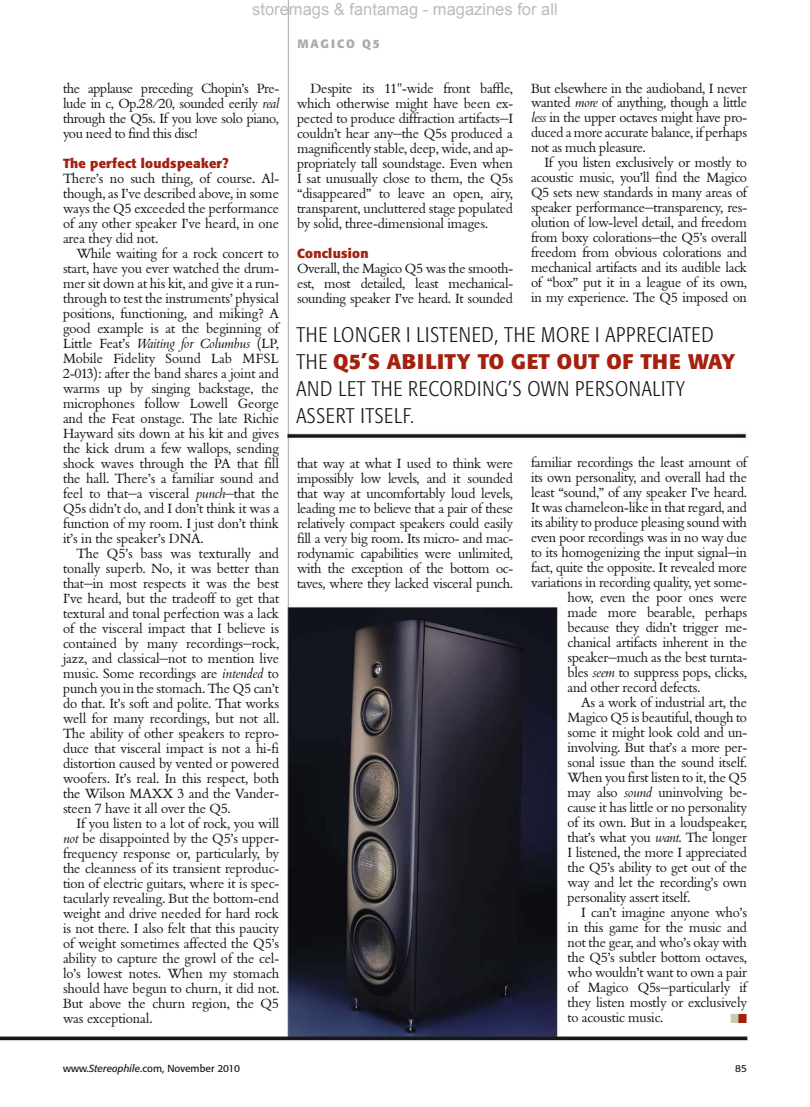
<style>
.page{position:relative;width:810px;height:1107px;background:#fff}
.page>*{position:absolute;margin:0;border:0;box-sizing:border-box;transform-origin:0 0}
.t1{font:300 condensed 21px/27px "Formata";letter-spacing:.035em;color:#181818}
.t2{font:16.5px "Arial";color:rgb(171 171 171/.8)}
.t3{font:13.05px/15px "Bembo BQ";letter-spacing:-.015em;color:#181818;text-align:justify}
.t4{font:700 13.05px "Formata";letter-spacing:.02em;color:#a42110}
.t5{font:700 12px "Formata";letter-spacing:.15em;color:#aaadb2}
.t6{font:10.2px "Formata";color:#181818}
.s1{font-style:italic}
.s2{font-weight:700;font-stretch:normal;color:#a42110}
</style>
<div class="page">
<img style="left:0;top:0;width:748px;height:1041px">
<svg style="left:731px;top:1014px;width:16px;height:9px"></svg>
<p class="t2" style="left:252px;top:-2px;width:307px">storemags &amp; fantamag - magazines for all</p>
<p class="t3" style="left:63px;top:82px;width:218px">the applause preceding Chopin’s Pre&shy;lude in c, Op.28/20, sounded eerily <span class="s1">real </span>through the Q5s. If you love solo piano, you need to find this disc!</p>
<p class="t4" style="left:63px;top:158px;width:167px">The perfect loudspeaker?</p>
<p class="t3" style="left:63px;top:172px;width:217px">There’s no such thing, of course. Al&shy;though, as I’ve described above, in some ways the Q5 exceeded the performance of any other speaker I’ve heard, in one area they did not.</p>
<p class="t3" style="left:63px;top:247px;width:218px;text-indent:14px">While waiting for a rock concert to start, have you ever watched the drum&shy;mer sit down at his kit, and give it a run&shy;through to test the instruments’ physical positions, functioning, and miking? A good example is at the beginning of Little Feat’s <span class="s1">Waiting for Columbus</span> (LP, Mobile Fidelity Sound Lab MFSL 2-013): after the band shares a joint and warms up by singing backstage, the microphones follow Lowell George and the Feat onstage. The late Richie Hayward sits down at his kit and gives the kick drum a few wallops, sending shock waves through the PA that fill the hall. There’s a familiar sound and feel to that—a visceral <span class="s1">punch</span>—that the Q5s didn’t do, and I don’t think it was a function of my room. I just don’t think it’s in the speaker’s DNA.</p>
<p class="t3" style="left:63px;top:547px;width:218px;text-indent:14px">The Q5’s bass was texturally and tonally superb. No, it was better than that—in most respects it was the best I’ve heard, but the tradeoff to get that textural and tonal perfection was a lack of the visceral impact that I believe is contained by many recordings—rock, jazz, and classical—not to mention live music. Some recordings are <span class="s1">intended</span> to punch you in the stomach. The Q5 can’t do that. It’s soft and polite. That works well for many recordings, but not all.<br>The ability of other speakers to repro&shy;duce that visceral impact is not a hi-fi distortion caused by vented or powered woofers. It’s real. In this respect, both the Wilson MAXX 3 and the Vander&shy;steen 7 have it all over the Q5.</p>
<p class="t3" style="left:63px;top:817px;width:218px;text-indent:14px">If you listen to a lot of rock, you will <span class="s1">not</span> be disappointed by the Q5’s upper&shy;frequency response or, particularly, by the cleanness of its transient reproduc&shy;tion of electric guitars, where it is spec&shy;tacularly revealing. But the bottom-end weight and drive needed for hard rock is not there. I also felt that this paucity of weight sometimes affected the Q5’s ability to capture the growl of the cel&shy;lo’s lowest notes. When my stomach should have begun to churn, it did not.<br>But above the churn region, the Q5 was exceptional.</p>
<p class="t5" style="left:298px;top:38px;width:84px">MAGICO Q5</p>
<p class="t3" style="left:297px;top:82px;width:218px;text-indent:13px">Despite its 11"-wide front baffle, which otherwise might have been ex&shy;pected to produce diffraction artifacts—I couldn’t hear any—the Q5s produced a magnificently stable, deep, wide, and ap&shy;propriately tall soundstage. Even when I sat unusually close to them, the Q5s “disappeared” to leave an open, airy, transparent, uncluttered stage populated by solid, three-dimensional images.</p>
<p class="t4" style="left:297px;top:247px;width:73px">Conclusion</p>
<p class="t3" style="left:297px;top:262px;width:218px">Overall, the Magico Q5 was the smooth&shy;est, most detailed, least mechanical&shy;sounding speaker I’ve heard. It sounded</p>
<p class="t3" style="left:531px;top:82px;width:218px">But elsewhere in the audioband, I never wanted <span class="s1">more</span> of anything, though a little <span class="s1">less</span> in the upper octaves might have pro&shy;duced a more accurate balance, if perhaps not as much pleasure.</p>
<p class="t3" style="left:531px;top:157px;width:218px;text-indent:14px">If you listen exclusively or mostly to acoustic music, you’ll find the Magico Q5 sets new standards in many areas of speaker performance—transparency, res&shy;olution of low-level detail, and freedom from boxy colorations—the Q5’s overall freedom from obvious colorations and mechanical artifacts and its audible lack of “box” put it in a league of its own, in my experience. The Q5 imposed on</p>
<h1 class="t1" style="left:296px;top:323px;width:440px">THE LONGER I LISTENED, THE MORE I APPRECIATED THE <span class="s2">Q5’S ABILITY TO GET OUT OF THE WAY </span>AND LET THE RECORDING’S OWN PERSONALITY ASSERT ITSELF.</h1>
<p class="t3" style="left:297px;top:457px;width:218px">that way at what I used to think were impossibly low levels, and it sounded that way at uncomfortably loud levels, leading me to believe that a pair of these relatively compact speakers could easily fill a very big room. Its micro- and mac&shy;rodynamic capabilities were unlimited, with the exception of the bottom oc&shy;taves, where they lacked visceral punch.</p>
<p class="t3" style="left:531px;top:456px;width:218px">familiar recordings the least amount of</p>
<p class="t3" style="left:531px;top:471px;width:217px">its own personality, and overall had the</p>
<p class="t3" style="left:531px;top:486px;width:217px">least “sound,” of any speaker I’ve heard.</p>
<p class="t3" style="left:531px;top:501px;width:218px">It was chameleon-like in that regard, and</p>
<p class="t3" style="left:531px;top:516px;width:218px">its ability to produce pleasing sound with</p>
<p class="t3" style="left:531px;top:531px;width:217px">even poor recordings was in no way due</p>
<p class="t3" style="left:531px;top:546px;width:218px">to its homogenizing the input signal—in</p>
<p class="t3" style="left:531px;top:561px;width:218px">fact, quite the opposite. It revealed more</p>
<p class="t3" style="left:531px;top:576px;width:218px">variations in recording quality, yet some-</p>
<p class="t3" style="left:568px;top:591px;width:181px">how, even the poor ones were</p>
<p class="t3" style="left:568px;top:606px;width:181px">made more bearable, perhaps</p>
<p class="t3" style="left:568px;top:621px;width:181px">because they didn’t trigger me-</p>
<p class="t3" style="left:568px;top:636px;width:181px">chanical artifacts inherent in the</p>
<p class="t3" style="left:568px;top:651px;width:181px">speaker—much as the best turnta-</p>
<p class="t3" style="left:568px;top:666px;width:181px">bles <span class="s1">seem</span> to suppress pops, clicks,</p>
<p class="t3" style="left:568px;top:681px;width:134px">and other record defects.</p>
<p class="t3" style="left:581px;top:696px;width:167px">As a work of industrial art, the</p>
<p class="t3" style="left:568px;top:711px;width:181px">Magico Q5 is beautiful, though to</p>
<p class="t3" style="left:568px;top:726px;width:181px">some it might look cold and un-</p>
<p class="t3" style="left:568px;top:741px;width:181px">involving. But that’s a more per-</p>
<p class="t3" style="left:568px;top:756px;width:181px">sonal issue than the sound itself.</p>
<p class="t3" style="left:568px;top:771px;width:181px">When you first listen to it, the Q5</p>
<p class="t3" style="left:568px;top:786px;width:181px">may also <span class="s1">sound</span> uninvolving be-</p>
<p class="t3" style="left:568px;top:801px;width:181px">cause it has little or no personality</p>
<p class="t3" style="left:568px;top:816px;width:181px">of its own. But in a loudspeaker,</p>
<p class="t3" style="left:568px;top:831px;width:181px">that’s what you <span class="s1">want</span>. The longer</p>
<p class="t3" style="left:568px;top:846px;width:181px">I listened, the more I appreciated</p>
<p class="t3" style="left:568px;top:861px;width:181px">the Q5’s ability to get out of the</p>
<p class="t3" style="left:568px;top:876px;width:181px">way and let the recording’s own</p>
<p class="t3" style="left:568px;top:891px;width:124px">personality assert itself.</p>
<p class="t3" style="left:581px;top:906px;width:167px">I can’t imagine anyone who’s</p>
<p class="t3" style="left:568px;top:921px;width:181px">in this game for the music and</p>
<p class="t3" style="left:568px;top:936px;width:181px">not the gear, and who’s okay with</p>
<p class="t3" style="left:568px;top:951px;width:181px">the Q5’s subtler bottom octaves,</p>
<p class="t3" style="left:568px;top:966px;width:181px">who wouldn’t want to own a pair</p>
<p class="t3" style="left:568px;top:981px;width:181px">of Magico Q5s—particularly if</p>
<p class="t3" style="left:568px;top:996px;width:181px">they listen mostly or exclusively</p>
<p class="t3" style="left:568px;top:1011px;width:97px">to acoustic music.</p>
<p class="t6" style="left:63px;top:1064px;width:178px">www.<span class="s1">Stereophile</span>.com, November 2010</p>
<p class="t6" style="left:735px;top:1064px;width:13px">85</p>
</div>
